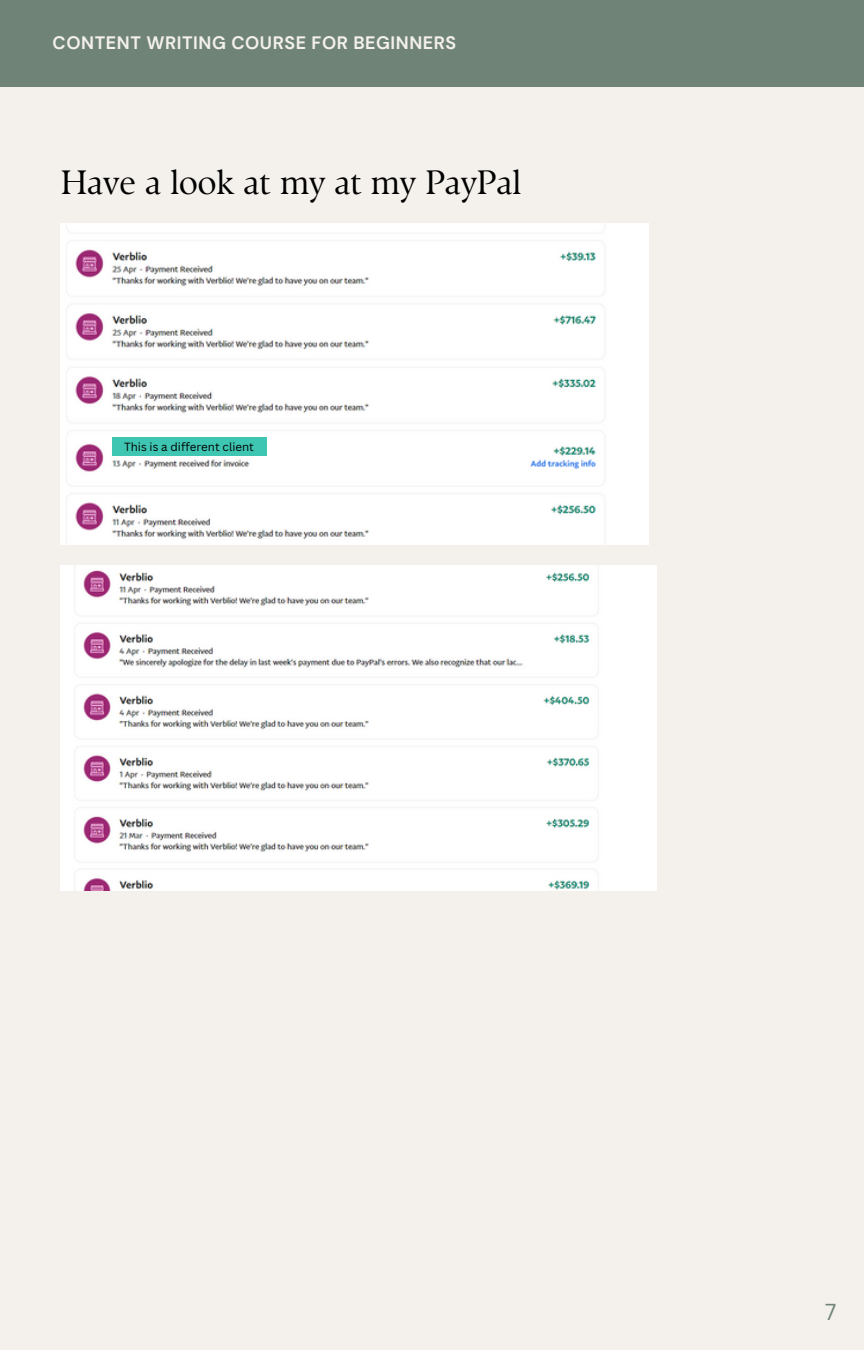
<style>
.page{position:relative;width:864px;height:1350px;background:#f4f0eb}
.page>*{position:absolute;margin:0;border:0;box-sizing:border-box;transform-origin:0 0}
.t1{font:33.75px "TY Serif D";color:#000}
.t2{font:22.5px "Canva Sans";color:#6f8377}
.t3{font:700 18px "DM Sans";letter-spacing:.03em;color:#f4f0eb}
.t4{font:11.47px "Canva Sans";color:#000}
</style>
<div class="page">
<div style="left:0;top:0;width:864px;height:86px;background:#6f8377"></div>
<img style="left:61px;top:565px;width:595px;height:326px">
<img style="left:61px;top:224px;width:587px;height:320px">
<div style="left:112px;top:437px;width:155px;height:19px;background:#3ec6b2"></div>
<p class="t3" style="left:53px;top:31px;width:405px">CONTENT WRITING COURSE FOR BEGINNERS</p>
<p class="t1" style="left:61px;top:162px;width:462px">Have a look at my at my PayPal</p>
<p class="t4" style="left:124px;top:439px;width:131px">This is a different client</p>
<p class="t2" style="left:825px;top:1296px;width:13px">7</p>
</div>
